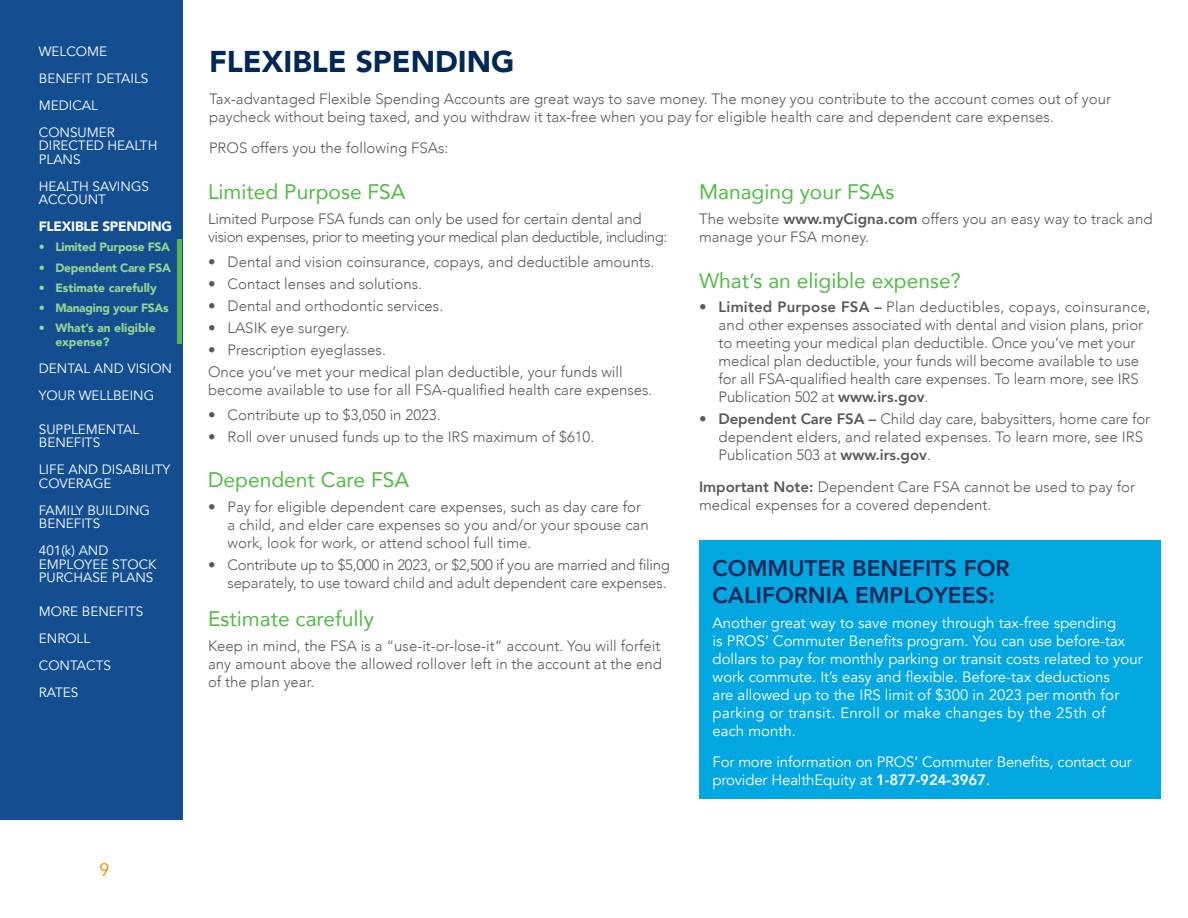
<style>
.page{position:relative;width:1188px;height:918px;background:#fff}
.page>*{position:absolute;margin:0;border:0;box-sizing:border-box;transform-origin:0 0}
.t1{font:900 30px "Avenir";color:#002856}
.t2{font:800 22.5px/27px "Avenir";color:#002856}
.t3{font:21px "Avenir";color:#54b948}
.t4{font:18px "Avenir";color:#ff8300}
.t5{font:300 15px/18px "Avenir";color:#58595b}
.t6{font:15px/18px "Avenir";color:#fff}
.t7{font:300 15px/18px "Avenir";letter-spacing:-.03em;color:#58595b}
.t8{font:13.5px/27px "Avenir";color:#fff}
.t9{font:900 13.5px "Avenir";letter-spacing:-.02em;color:#fff}
.t10{font:900 12px "Avenir";letter-spacing:-.02em;color:#98d591}
.t11{font:900 12px/13.5px "Avenir";color:#98d591}
.s1{font-weight:800}
</style>
<div class="page">
<div style="left:0;top:0;width:182px;height:820px;background:#134f90"></div>
<div style="left:699px;top:540px;width:462px;height:259px;background:#00a7e1"></div>
<hr style="left:178px;top:240px;width:4px;height:104px;background:#54b948">
<p class="t8" style="left:39px;top:38px;width:111px">WELCOME<br>BENEFIT DETAILS<br>MEDICAL<br>CONSUMER</p>
<p class="t8" style="left:39px;top:139px;width:120px;line-height:13.5px">DIRECTED HEALTH<br>PLANS</p>
<p class="t8" style="left:39px;top:179px;width:112px;line-height:13.5px">HEALTH SAVINGS<br>ACCOUNT</p>
<p class="t9" style="left:39px;top:215px;width:135px">FLEXIBLE SPENDING</p>
<p class="t10" style="left:39px;top:237px;width:133px">• Limited Purpose FSA</p>
<p class="t10" style="left:39px;top:257px;width:134px">• Dependent Care FSA</p>
<p class="t11" style="left:39px;top:281px;width:119px">• Estimate carefully</p>
<p class="t10" style="left:39px;top:298px;width:131px">• Managing your FSAs</p>
<p class="t11" style="left:55px;top:321px;width:102px;text-indent:-16px">• What’s an eligible expense?</p>
<p class="t8" style="left:39px;top:355px;width:135px">DENTAL AND VISION<br>YOUR WELLBEING</p>
<p class="t8" style="left:39px;top:422px;width:102px;line-height:13.5px">SUPPLEMENTAL<br>BENEFITS</p>
<p class="t8" style="left:39px;top:463px;width:133px;line-height:13.5px">LIFE AND DISABILITY<br>COVERAGE</p>
<p class="t8" style="left:39px;top:503px;width:113px;line-height:13.5px">FAMILY BUILDING<br>BENEFITS</p>
<p class="t8" style="left:39px;top:544px;width:119px;line-height:13.5px">401(k) AND<br>EMPLOYEE STOCK<br>PURCHASE PLANS</p>
<p class="t8" style="left:39px;top:598px;width:106px">MORE BENEFITS<br>ENROLL<br>CONTACTS<br>RATES</p>
<p class="t4" style="left:100px;top:859px;width:12px">9</p>
<h1 class="t1" style="left:209px;top:36px;width:307px">FLEXIBLE SPENDING</h1>
<p class="t5" style="left:209px;top:89px;width:904px">Tax-advantaged Flexible Spending Accounts are great ways to save money. The money you contribute to the account comes out of your paycheck without being taxed, and you withdraw it tax-free when you pay for eligible health care and dependent care expenses.</p>
<p class="t5" style="left:209px;top:139px;width:241px">PROS offers you the following FSAs:</p>
<h3 class="t3" style="left:208px;top:175px;width:199px">Limited Purpose FSA</h3>
<p class="t7" style="left:208px;top:210px;width:461px">Limited Purpose FSA funds can only be used for certain dental and vision expenses, prior to meeting your medical plan deductible, including:</p>
<p class="t5" style="left:208px;top:253px;width:448px">• Dental and vision coinsurance, copays, and deductible amounts.</p>
<p class="t5" style="left:208px;top:275px;width:216px">• Contact lenses and solutions.</p>
<p class="t5" style="left:208px;top:297px;width:237px">• Dental and orthodontic services.</p>
<p class="t5" style="left:208px;top:319px;width:143px">• LASIK eye surgery.</p>
<p class="t5" style="left:208px;top:339px;width:416px;line-height:22px">• Prescription eyeglasses.<br>Once you’ve met your medical plan deductible, your funds will</p>
<p class="t5" style="left:208px;top:381px;width:446px">become available to use for all FSA-qualified health care expenses.</p>
<p class="t5" style="left:208px;top:405px;width:234px">• Contribute up to $3,050 in 2023.</p>
<p class="t5" style="left:208px;top:427px;width:388px">• Roll over unused funds up to the IRS maximum of $610.</p>
<h3 class="t3" style="left:208px;top:463px;width:203px">Dependent Care FSA</h3>
<p class="t5" style="left:228px;top:498px;width:423px;text-indent:-20px">• Pay for eligible dependent care expenses, such as day care for a child, and elder care expenses so you and/or your spouse can work, look for work, or attend school full time.</p>
<p class="t5" style="left:208px;top:556px;width:463px;text-align:right">• Contribute up to $5,000 in 2023, or $2,500 if you are married and filing separately, to use toward child and adult dependent care expenses.</p>
<h3 class="t3" style="left:208px;top:602px;width:167px">Estimate carefully</h3>
<p class="t5" style="left:208px;top:637px;width:455px;text-align:justify">Keep in mind, the FSA is a “use-it-or-lose-it” account. You will forfeit any amount above the allowed rollover left in the account at the end of the plan year.</p>
<h3 class="t3" style="left:699px;top:175px;width:197px">Managing your FSAs</h3>
<p class="t5" style="left:699px;top:210px;width:455px">The website <span class="s1">www.myCigna.com</span> offers you an easy way to track and manage your FSA money.</p>
<h3 class="t3" style="left:699px;top:263px;width:263px">What’s an eligible expense?</h3>
<p class="t5" style="left:719px;top:298px;width:433px;text-indent:-20px"><span class="s1">• Limited Purpose FSA –</span> Plan deductibles, copays, coinsurance, and other expenses associated with dental and vision plans, prior to meeting your medical plan deductible. Once you’ve met your medical plan deductible, your funds will become available to use for all FSA-qualified health care expenses. To learn more, see IRS Publication 502 at <span class="s1">www.irs.gov</span>.</p>
<p class="t5" style="left:719px;top:410px;width:433px;text-indent:-20px"><span class="s1">• Dependent Care FSA –</span> Child day care, babysitters, home care for dependent elders, and related expenses. To learn more, see IRS<br>Publication 503 at <span class="s1">www.irs.gov</span>.</p>
<p class="t5" style="left:699px;top:478px;width:438px"><span class="s1">Important Note:</span> Dependent Care FSA cannot be used to pay for medical expenses for a covered dependent.</p>
<h2 class="t2" style="left:713px;top:555px;width:299px">COMMUTER BENEFITS FOR<br>CALIFORNIA EMPLOYEES:</h2>
<p class="t6" style="left:713px;top:614px;width:432px">Another great way to save money through tax-free spending<br>is PROS’ Commuter Benefits program. You can use before-tax dollars to pay for monthly parking or transit costs related to your work commute. It’s easy and flexible. Before-tax deductions<br>are allowed up to the IRS limit of $300 in 2023 per month for parking or transit. Enroll or make changes by the 25th of<br>each month.</p>
<p class="t6" style="left:713px;top:753px;width:421px">For more information on PROS’ Commuter Benefits, contact our provider HealthEquity at <span class="s1">1-877-924-3967</span>.</p>
</div>
